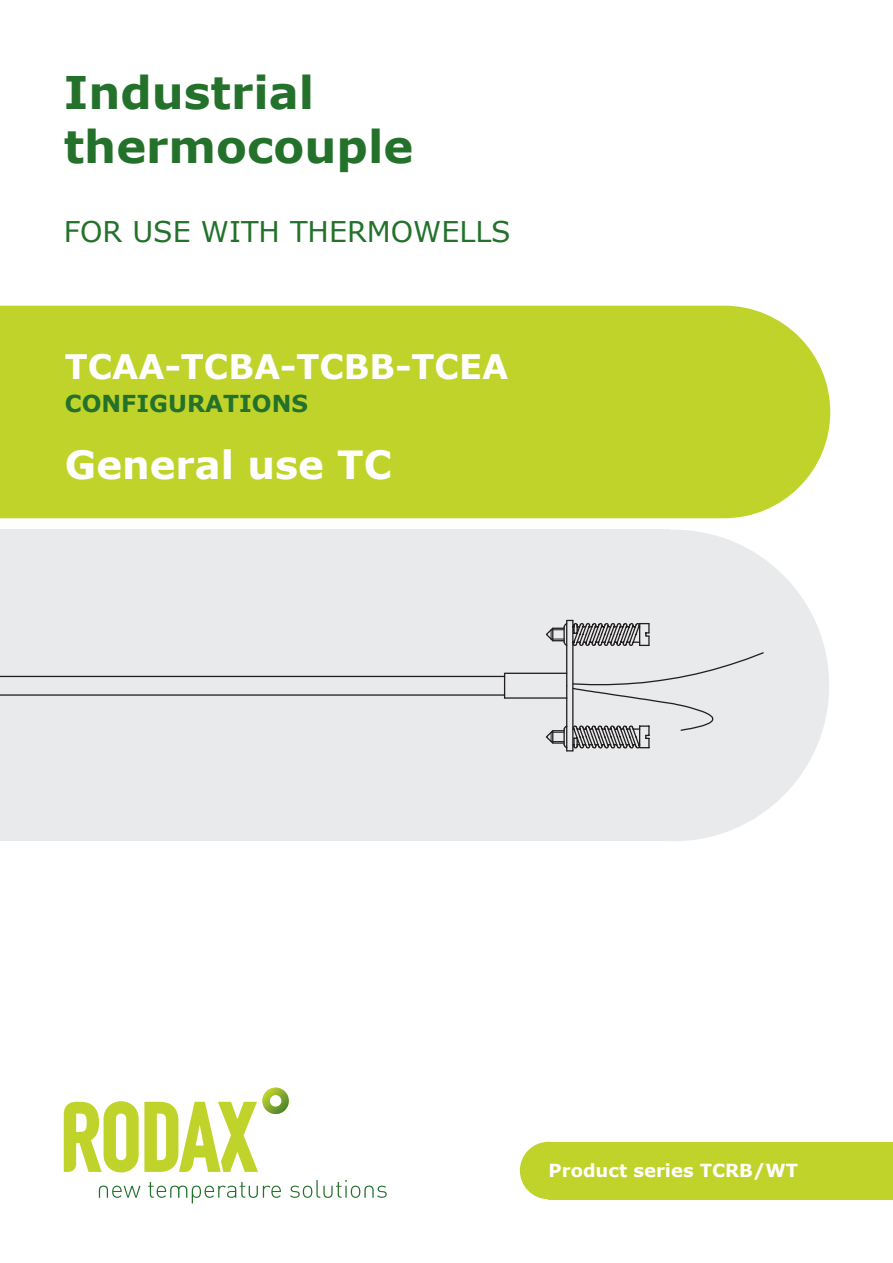
<style>
.page{position:relative;width:893px;height:1263px;background:#fff}
.page>*{position:absolute;margin:0;border:0;box-sizing:border-box;transform-origin:0 0}
.t1{font:700 45px/54px "Verdana";color:#23712a}
.t2{font:700 38.85px "Verdana";color:#fff}
.t3{font:700 33.75px "Verdana";color:#fff}
.t4{font:28.5px "Verdana";color:#23712a}
.t5{font:700 23.25px "Verdana";color:#23712a}
.t6{font:700 18px "Verdana";color:#fff}
</style>
<div class="page">
<div style="left:0;top:530px;width:670px;height:311px;background:#e9eaeb"></div>
<div style="left:518px;top:530px;width:311px;height:311px;background:#e9eaeb;border-radius:50%"></div>
<div style="left:0;top:306px;width:830px;height:212px;background:#c0d32b"></div>
<svg style="left:64px;top:1087px;width:225px;height:85px"></svg>
<svg style="left:99px;top:1185px;width:41px;height:13px"></svg>
<svg style="left:148px;top:1182px;width:133px;height:21px"></svg>
<svg style="left:290px;top:1180px;width:97px;height:18px"></svg>
<div style="left:549px;top:1142px;width:344px;height:57px;background:#c0d32b"></div>
<div style="left:520px;top:1142px;width:57px;height:57px;background:#c0d32b;border-radius:50%"></div>
<svg style="left:0;top:675px;width:503px;height:21px"></svg>
<svg style="left:503px;top:619px;width:261px;height:133px"></svg>
<p class="t1" style="left:64px;top:66px;width:351px">Industrial thermocouple</p>
<p class="t4" style="left:64px;top:214px;width:448px">FOR USE WITH THERMOWELLS</p>
<p class="t3" style="left:65px;top:345px;width:445px">TCAA-TCBA-TCBB-TCEA</p>
<p class="t5" style="left:65px;top:389px;width:245px">CONFIGURATIONS</p>
<p class="t2" style="left:65px;top:439px;width:329px">General use TC</p>
<p class="t6" style="left:549px;top:1159px;width:251px">Product series TCRB/WT</p>
</div>
